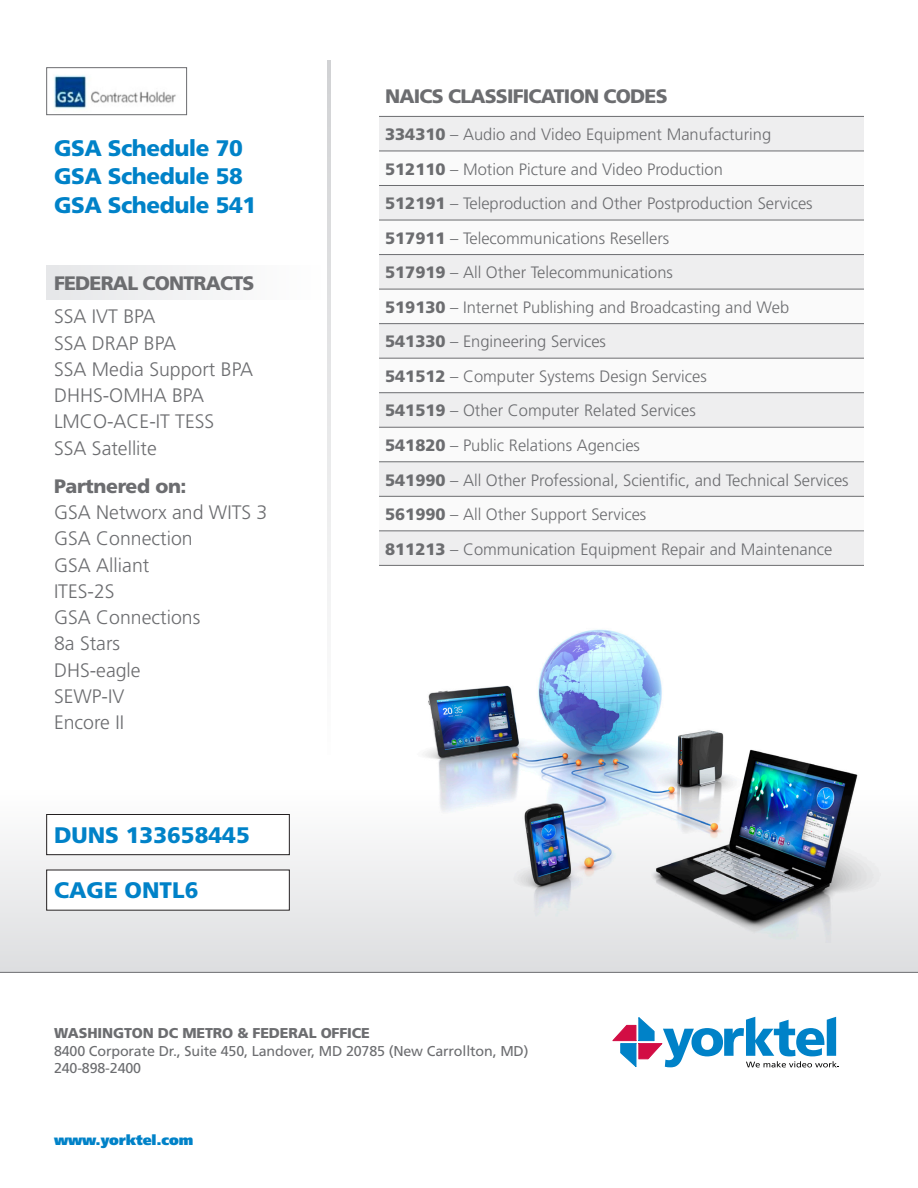
<style>
.page{position:relative;width:918px;height:1188px;background:#fff}
.page>*{position:absolute;margin:0;border:0;box-sizing:border-box;transform-origin:0 0}
.t1{font:900 22.5px "Frutiger";letter-spacing:-.02em;color:#0082c8}
.t2{font:900 22.5px "Frutiger";color:#0082c8}
.t3{font:300 19.5px "Frutiger";color:#6c6d70}
.t4{font:900 19.5px "Frutiger";letter-spacing:-.04em;color:#6c6d70}
.t5{font:900 19.5px "Frutiger";letter-spacing:-.02em;color:#6c6d70}
.t6{font:300 16.5px "Frutiger";color:#6c6d70}
.t7{font:14.25px/17.1px "Frutiger";letter-spacing:-.01em;color:#6c6d70}
.t8{font:900 14.25px "Frutiger";letter-spacing:-.01em;color:#6c6d70}
.t9{font:900 14.25px "Frutiger";letter-spacing:-.01em;color:#0082c8}
.s1{font-weight:900}
</style>
<div class="page">
<svg style="left:0;top:814px;width:918px;height:158px;fill:#e4e4e6"></svg>
<div style="left:47px;top:814px;width:242px;height:41px;background:#fff"></div>
<div style="left:47px;top:814px;width:243px;height:41px;border:1px solid #231f20"></div>
<div style="left:47px;top:870px;width:242px;height:40px;background:#fff"></div>
<div style="left:46px;top:266px;width:275px;height:34px;background:#f2f2f3"></div>
<hr style="left:0;top:972px;width:918px;height:1px;background:#6c6d70">
<svg style="left:612px;top:1017px;width:227px;height:50px"></svg>
<div style="left:379px;top:117px;width:485px;height:448px;background:#eeeeef"></div>
<svg style="left:379px;top:152px;width:485px;height:379px"></svg>
<hr style="left:379px;top:151px;width:485px;height:1px;background:#6c6d70">
<hr style="left:379px;top:185px;width:485px;height:1px;background:#6c6d70">
<hr style="left:379px;top:220px;width:485px;height:1px;background:#6c6d70">
<hr style="left:379px;top:254px;width:485px;height:1px;background:#6c6d70">
<hr style="left:379px;top:289px;width:485px;height:1px;background:#6c6d70">
<hr style="left:379px;top:323px;width:485px;height:1px;background:#6c6d70">
<hr style="left:379px;top:358px;width:485px;height:1px;background:#6c6d70">
<hr style="left:379px;top:392px;width:485px;height:1px;background:#6c6d70">
<hr style="left:379px;top:427px;width:485px;height:1px;background:#6c6d70">
<hr style="left:379px;top:462px;width:485px;height:1px;background:#6c6d70">
<hr style="left:379px;top:496px;width:485px;height:1px;background:#6c6d70">
<hr style="left:379px;top:531px;width:485px;height:1px;background:#6c6d70">
<hr style="left:379px;top:116px;width:485px;height:1px;background:#6c6d70">
<hr style="left:379px;top:565px;width:485px;height:1px;background:#6c6d70">
<img style="left:54px;top:75px;width:122px;height:34px">
<div style="left:47px;top:68px;width:140px;height:47px;border:1px solid #6c6d70"></div>
<img style="left:401px;top:629px;width:481px;height:313px">
<svg style="left:327px;top:61px;width:4px;height:559px;fill:#e3e3e4"></svg>
<p class="t1" style="left:54px;top:134px;width:190px">GSA Schedule 70</p>
<p class="t1" style="left:54px;top:163px;width:190px">GSA Schedule 58</p>
<p class="t1" style="left:54px;top:191px;width:204px">GSA Schedule 541</p>
<p class="t4" style="left:54px;top:272px;width:202px">FEDERAL CONTRACTS</p>
<p class="t3" style="left:54px;top:306px;width:103px">SSA IVT BPA</p>
<p class="t3" style="left:54px;top:332px;width:124px">SSA DRAP BPA</p>
<p class="t3" style="left:54px;top:358px;width:201px">SSA Media Support BPA</p>
<p class="t3" style="left:54px;top:384px;width:152px">DHHS-OMHA BPA</p>
<p class="t3" style="left:54px;top:411px;width:162px">LMCO-ACE-IT TESS</p>
<p class="t3" style="left:54px;top:437px;width:104px">SSA Satellite</p>
<p class="t5" style="left:54px;top:474px;width:134px">Partnered on:</p>
<p class="t3" style="left:54px;top:501px;width:215px">GSA Networx and WITS 3</p>
<p class="t3" style="left:54px;top:528px;width:140px">GSA Connection</p>
<p class="t3" style="left:54px;top:554px;width:97px">GSA Alliant</p>
<p class="t3" style="left:54px;top:580px;width:62px">ITES-2S</p>
<p class="t3" style="left:54px;top:606px;width:148px">GSA Connections</p>
<p class="t3" style="left:54px;top:633px;width:68px">8a Stars</p>
<p class="t3" style="left:54px;top:659px;width:88px">DHS-eagle</p>
<p class="t3" style="left:54px;top:685px;width:72px">SEWP-IV</p>
<p class="t3" style="left:54px;top:711px;width:72px">Encore II</p>
<p class="t2" style="left:54px;top:821px;width:197px">DUNS 133658445</p>
<p class="t2" style="left:54px;top:877px;width:146px">CAGE ONTL6</p>
<p class="t4" style="left:385px;top:84px;width:284px">NAICS CLASSIFICATION CODES</p>
<p class="t6" style="left:385px;top:125px;width:388px"><span class="s1">334310</span> – Audio and Video Equipment Manufacturing</p>
<p class="t6" style="left:385px;top:160px;width:339px"><span class="s1">512110</span> – Motion Picture and Video Production</p>
<p class="t6" style="left:385px;top:194px;width:429px"><span class="s1">512191</span> – Teleproduction and Other Postproduction Services</p>
<p class="t6" style="left:385px;top:229px;width:286px"><span class="s1">517911</span> – Telecommunications Resellers</p>
<p class="t6" style="left:385px;top:263px;width:289px"><span class="s1">517919</span> – All Other Telecommunications</p>
<p class="t6" style="left:385px;top:298px;width:406px"><span class="s1">519130</span> – Internet Publishing and Broadcasting and Web</p>
<p class="t6" style="left:385px;top:332px;width:223px"><span class="s1">541330</span> – Engineering Services</p>
<p class="t6" style="left:385px;top:367px;width:323px"><span class="s1">541512</span> – Computer Systems Design Services</p>
<p class="t6" style="left:385px;top:401px;width:312px"><span class="s1">541519</span> – Other Computer Related Services</p>
<p class="t6" style="left:385px;top:436px;width:256px"><span class="s1">541820</span> – Public Relations Agencies</p>
<p class="t6" style="left:385px;top:470px;width:465px"><span class="s1">541990</span> – All Other Professional, Scientific, and Technical Services</p>
<p class="t6" style="left:385px;top:505px;width:263px"><span class="s1">561990</span> – All Other Support Services</p>
<p class="t6" style="left:385px;top:540px;width:449px"><span class="s1">811213</span> – Communication Equipment Repair and Maintenance</p>
<p class="t8" style="left:54px;top:1025px;width:317px">WASHINGTON DC METRO &amp; FEDERAL OFFICE</p>
<p class="t7" style="left:54px;top:1042px;width:476px">8400 Corporate Dr., Suite 450, Landover, MD 20785 (New Carrollton, MD)<br>240-898-2400</p>
<p class="t9" style="left:54px;top:1131px;width:141px">www.yorktel.com</p>
</div>
